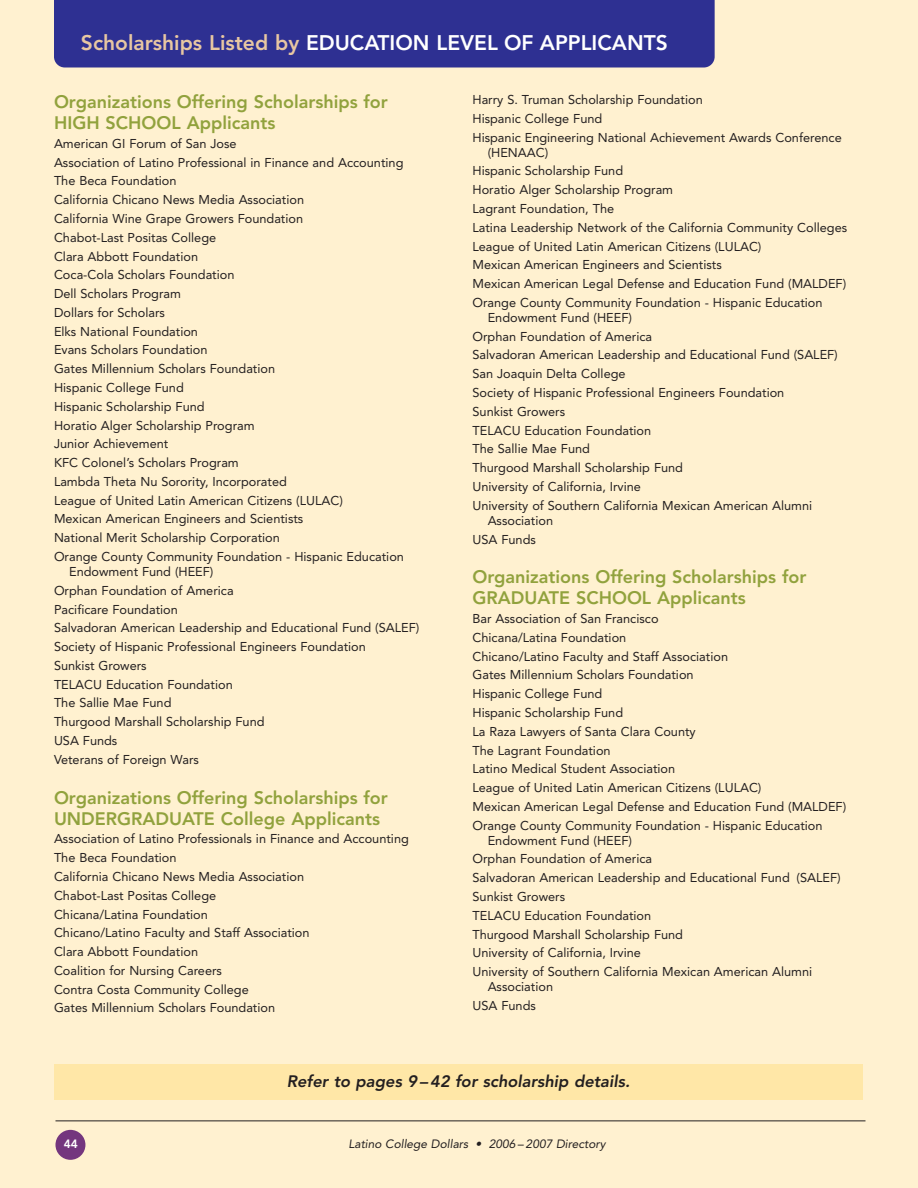
<style>
.page{position:relative;width:918px;height:1188px;background:#fff1d0}
.page>*{position:absolute;margin:0;border:0;box-sizing:border-box;transform-origin:0 0}
.t1{font:800 21px "Avenir";color:#fff}
.t2{font:800 18px/21px "Avenir";color:#91a23d}
.t3{font:800 16.5px "Avenir";color:#231f20}
.t4{font:12.75px/18.8px "Avenir";color:#231f20}
.t5{font:12px "Avenir";color:#231f20}
.t6{font:800 12px "Avenir";color:#fff}
.s1{color:#e8c7a2}
</style>
<div class="page">
<div style="left:54px;top:0;width:661px;height:68px;background:#2e3092"></div>
<div style="left:55px;top:1130px;width:30px;height:30px;background:#74367e;border-radius:50%"></div>
<hr style="left:56px;top:1120px;width:810px;height:1px;background:#231f20">
<div style="left:54px;top:1064px;width:809px;height:36px;background:#ffe7a7"></div>
<h1 class="t1" style="left:81px;top:34px;width:588px"><span class="s1">Scholarships Listed by</span> EDUCATION LEVEL OF APPLICANTS</h1>
<h2 class="t2" style="left:54px;top:93px;width:335px">Organizations Offering Scholarships for<br>HIGH SCHOOL Applicants</h2>
<p class="t4" style="left:54px;top:135px;width:352px">American GI Forum of San Jose<br>Association of Latino Professional in Finance and Accounting The Beca Foundation<br>California Chicano News Media Association<br>California Wine Grape Growers Foundation<br>Chabot-Last Positas College<br>Clara Abbott Foundation<br>Coca-Cola Scholars Foundation<br>Dell Scholars Program<br>Dollars for Scholars<br>Elks National Foundation<br>Evans Scholars Foundation<br>Gates Millennium Scholars Foundation<br>Hispanic College Fund<br>Hispanic Scholarship Fund<br>Horatio Alger Scholarship Program<br>Junior Achievement<br>KFC Colonel’s Scholars Program<br>Lambda Theta Nu Sorority, Incorporated<br>League of United Latin American Citizens (LULAC)<br>Mexican American Engineers and Scientists<br>National Merit Scholarship Corporation<br>Orange County Community Foundation - Hispanic Education</p>
<p class="t4" style="left:54px;top:563px;width:367px;text-indent:15px">Endowment Fund (HEEF)<br>Orphan Foundation of America<br>Pacificare Foundation<br>Salvadoran American Leadership and Educational Fund (SALEF)<br>Society of Hispanic Professional Engineers Foundation<br>Sunkist Growers<br>TELACU Education Foundation<br>The Sallie Mae Fund<br>Thurgood Marshall Scholarship Fund<br>USA Funds<br>Veterans of Foreign Wars</p>
<h2 class="t2" style="left:54px;top:788px;width:335px">Organizations Offering Scholarships for<br>UNDERGRADUATE College Applicants</h2>
<p class="t4" style="left:54px;top:831px;width:356px">Association of Latino Professionals in Finance and Accounting The Beca Foundation<br>California Chicano News Media Association<br>Chabot-Last Positas College<br>Chicana/Latina Foundation<br>Chicano/Latino Faculty and Staff Association<br>Clara Abbott Foundation<br>Coalition for Nursing Careers<br>Contra Costa Community College<br>Gates Millennium Scholars Foundation</p>
<p class="t4" style="left:472px;top:91px;width:371px">Harry S. Truman Scholarship Foundation<br>Hispanic College Fund<br>Hispanic Engineering National Achievement Awards Conference</p>
<p class="t4" style="left:472px;top:144px;width:376px;text-indent:15px">(HENAAC)<br>Hispanic Scholarship Fund<br>Horatio Alger Scholarship Program<br>Lagrant Foundation, The<br>Latina Leadership Network of the California Community Colleges League of United Latin American Citizens (LULAC)<br>Mexican American Engineers and Scientists<br>Mexican American Legal Defense and Education Fund (MALDEF)<br>Orange County Community Foundation - Hispanic Education</p>
<p class="t4" style="left:472px;top:309px;width:367px;text-indent:15px">Endowment Fund (HEEF)<br>Orphan Foundation of America<br>Salvadoran American Leadership and Educational Fund (SALEF)<br>San Joaquin Delta College<br>Society of Hispanic Professional Engineers Foundation<br>Sunkist Growers<br>TELACU Education Foundation<br>The Sallie Mae Fund<br>Thurgood Marshall Scholarship Fund<br>University of California, Irvine<br>University of Southern California Mexican American Alumni</p>
<p class="t4" style="left:472px;top:512px;width:82px;text-indent:15px">Association<br>USA Funds</p>
<h2 class="t2" style="left:472px;top:568px;width:335px">Organizations Offering Scholarships for<br>GRADUATE SCHOOL Applicants</h2>
<p class="t4" style="left:472px;top:610px;width:375px">Bar Association of San Francisco<br>Chicana/Latina Foundation<br>Chicano/Latino Faculty and Staff Association<br>Gates Millennium Scholars Foundation<br>Hispanic College Fund<br>Hispanic Scholarship Fund<br>La Raza Lawyers of Santa Clara County<br>The Lagrant Foundation<br>Latino Medical Student Association<br>League of United Latin American Citizens (LULAC)<br>Mexican American Legal Defense and Education Fund (MALDEF)<br>Orange County Community Foundation - Hispanic Education</p>
<p class="t4" style="left:472px;top:832px;width:370px;text-indent:15px">Endowment Fund (HEEF)<br>Orphan Foundation of America<br>Salvadoran American Leadership and Educational Fund (SALEF)<br>Sunkist Growers<br>TELACU Education Foundation<br>Thurgood Marshall Scholarship Fund<br>University of California, Irvine<br>University of Southern California Mexican American Alumni</p>
<p class="t4" style="left:472px;top:978px;width:82px;text-indent:15px">Association<br>USA Funds</p>
<p class="t3" style="left:287px;top:1074px;width:347px">Refer to pages 9 – 42 for scholarship details.</p>
<p class="t6" style="left:64px;top:1139px;width:16px">44</p>
<p class="t5" style="left:349px;top:1139px;width:259px">Latino College Dollars • 2006 – 2007 Directory</p>
</div>
